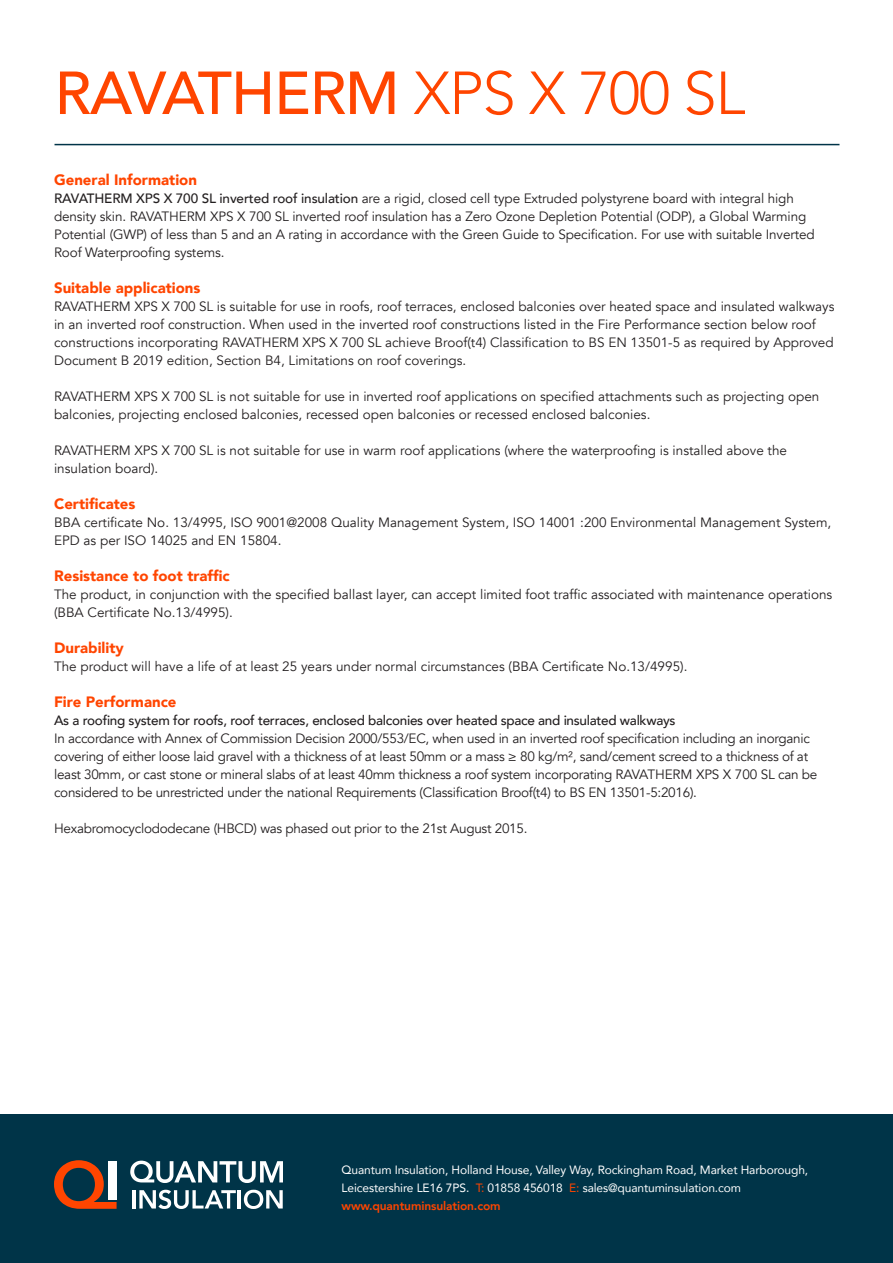
<style>
.page{position:relative;width:893px;height:1263px;background:#fff}
.page>*{position:absolute;margin:0;border:0;box-sizing:border-box;transform-origin:0 0}
.t1{font:500 60px "Avenir";letter-spacing:-.02em;color:#ff4500}
.t2{font:900 15px "Avenir";color:#ff4500}
.t3{font:13.5px/18px "Avenir";color:#231f20}
.t4{font:13.5px/18px "Avenir";letter-spacing:-.02em;color:#231f20}
.t5{font:500 13.5px "Avenir";letter-spacing:-.02em;color:#231f20}
.t6{font:12px/18px "Avenir";letter-spacing:-.01em;color:#fff}
.s1{font-weight:300}
.s2{font-weight:500}
.s3{color:#ff4500}
.s4{font-weight:800;color:#ff4500}
</style>
<div class="page">
<div style="left:0;top:1114px;width:893px;height:149px;background:#003448"></div>
<svg style="left:130px;top:1160px;width:153px;height:23px"></svg>
<hr style="left:132px;top:1190px;width:4px;height:18px;background:#fff">
<svg style="left:139px;top:1190px;width:97px;height:19px"></svg>
<hr style="left:238px;top:1190px;width:3px;height:18px;background:#fff">
<svg style="left:244px;top:1190px;width:39px;height:19px"></svg>
<svg style="left:54px;top:1160px;width:63px;height:49px"></svg>
<div style="left:108px;top:1161px;width:9px;height:38px;background:#fff"></div>
<hr style="left:55px;top:144px;width:784px;height:1px;background:#003448">
<h1 class="t1" style="left:55px;top:41px;width:692px">RAVATHERM <span class="s1">XPS X 700 SL</span></h1>
<p class="t2" style="left:54px;top:167px;width:144px">General Information</p>
<p class="t3" style="left:54px;top:190px;width:762px"><span class="s2">RAVATHERM XPS X 700 SL inverted roof insulation</span> are a rigid, closed cell type Extruded polystyrene board with integral high density skin. RAVATHERM XPS X 700 SL inverted roof insulation has a Zero Ozone Depletion Potential (ODP), a Global Warming Potential (GWP) of less than 5 and an A rating in accordance with the Green Guide to Specification. For use with suitable Inverted Roof Waterproofing systems.</p>
<p class="t2" style="left:54px;top:275px;width:148px">Suitable applications</p>
<p class="t3" style="left:54px;top:298px;width:782px">RAVATHERM XPS X 700 SL is suitable for use in roofs, roof terraces, enclosed balconies over heated space and insulated walkways in an inverted roof construction. When used in the inverted roof constructions listed in the Fire Performance section below roof constructions incorporating RAVATHERM XPS X 700 SL achieve Broof(t4) Classification to BS EN 13501-5 as required by Approved Document B 2019 edition, Section B4, Limitations on roof coverings.</p>
<p class="t3" style="left:54px;top:388px;width:767px">RAVATHERM XPS X 700 SL is not suitable for use in inverted roof applications on specified attachments such as projecting open balconies, projecting enclosed balconies, recessed open balconies or recessed enclosed balconies.</p>
<p class="t3" style="left:54px;top:442px;width:734px">RAVATHERM XPS X 700 SL is not suitable for use in warm roof applications (where the waterproofing is installed above the insulation board).</p>
<p class="t2" style="left:54px;top:491px;width:83px">Certificates</p>
<p class="t3" style="left:54px;top:514px;width:779px">BBA certificate No. 13/4995, ISO 9001@2008 Quality Management System, ISO 14001 :200 Environmental Management System,<br>EPD as per ISO 14025 and EN 15804.</p>
<p class="t2" style="left:54px;top:563px;width:177px">Resistance to foot traffic</p>
<p class="t3" style="left:54px;top:586px;width:780px">The product, in conjunction with the specified ballast layer, can accept limited foot traffic associated with maintenance operations (BBA Certificate No.13/4995).</p>
<p class="t2" style="left:54px;top:635px;width:71px">Durability</p>
<p class="t3" style="left:54px;top:658px;width:635px">The product will have a life of at least 25 years under normal circumstances (BBA Certificate No.13/4995).</p>
<p class="t2" style="left:54px;top:689px;width:124px">Fire Performance</p>
<p class="t5" style="left:54px;top:709px;width:623px">As a roofing system for roofs, roof terraces, enclosed balconies over heated space and insulated walkways</p>
<p class="t4" style="left:54px;top:730px;width:765px">In accordance with Annex of Commission Decision 2000/553/EC, when used in an inverted roof specification including an inorganic covering of either loose laid gravel with a thickness of at least 50mm or a mass ≥ 80 kg/m², sand/cement screed to a thickness of at least 30mm, or cast stone or mineral slabs of at least 40mm thickness a roof system incorporating RAVATHERM XPS X 700 SL can be considered to be unrestricted under the national Requirements (Classification Broof(t4) to BS EN 13501-5:2016).</p>
<p class="t4" style="left:54px;top:820px;width:475px">Hexabromocyclododecane (HBCD) was phased out prior to the 21st August 2015.</p>
<p class="t6" style="left:342px;top:1160px;width:468px">Quantum Insulation, Holland House, Valley Way, Rockingham Road, Market Harborough,<br>Leicestershire LE16 7PS. <span class="s3">T:</span> 01858 456018 <span class="s3">E:</span> sales@quantuminsulation.com <span class="s4">www.quantuminsulation.com</span></p>
</div>
